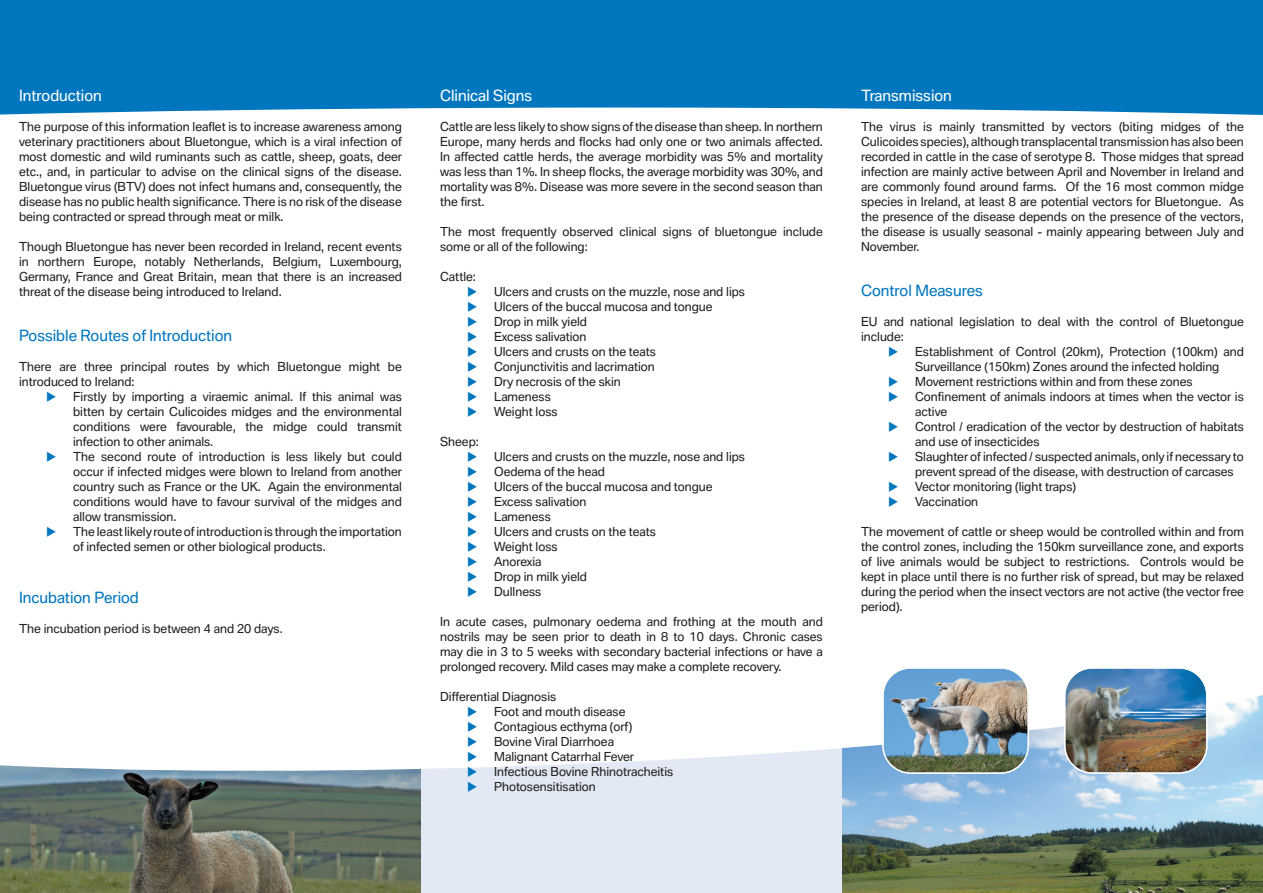
<style>
.page{position:relative;width:1263px;height:893px;background:#fff}
.page>*{position:absolute;margin:0;border:0;box-sizing:border-box;transform-origin:0 0}
.Heading_1{font:15px "BMW Type";color:#0076be}
.Heading_1-2{font:15px "BMW Type";color:#fff}
.Subtitle{font:15px "BMW Type";color:#fff}
.Body_Text_3{font:12px/15px "BMW Type";color:#231f20;text-align:justify}
.Body_Text{font:12px/15px "BMW Type";color:#231f20}
.Heading_1-3{font:12px "BMW Type";color:#231f20}
.s1{color:#0076be}
</style>
<div class="page">
<img style="left:842px;top:783px;width:421px;height:110px">
<img style="left:0;top:783px;width:421px;height:110px">
<div style="left:421px;top:9px;width:421px;height:884px;background:#e2e9f5"></div>
<svg style="left:0;top:695px;width:1263px;height:88px"></svg>
<div style="left:0;top:0;width:1263px;height:128px;background:#0076be"></div>
<div style="left:0;top:108px;width:1263px;height:57px;background:#fff"></div>
<img style="left:882px;top:668px;width:147px;height:106px">
<img style="left:1064px;top:668px;width:144px;height:106px">
<div style="left:421px;top:165px;width:421px;height:535px;background:#fff"></div>
<p class="Subtitle" style="left:19px;top:87px;width:84px">Introduction</p>
<p class="Body_Text_3" style="left:19px;top:119px;width:384px">The purpose of this information leaflet is to increase awareness among veterinary practitioners about Bluetongue, which is a viral infection of most domestic and wild ruminants such as cattle, sheep, goats, deer etc., and, in particular to advise on the clinical signs of the disease.<br>Bluetongue virus (BTV) does not infect humans and, consequently, the disease has no public health significance. There is no risk of the disease being contracted or spread through meat or milk.</p>
<p class="Body_Text_3" style="left:19px;top:239px;width:384px">Though Bluetongue has never been recorded in Ireland, recent events in northern Europe, notably Netherlands, Belgium, Luxembourg, Germany, France and Great Britain, mean that there is an increased threat of the disease being introduced to Ireland.</p>
<p class="Heading_1" style="left:19px;top:327px;width:214px">Possible Routes of Introduction</p>
<p class="Body_Text" style="left:19px;top:359px;width:384px">There are three principal routes by which Bluetongue might be introduced to Ireland:</p>
<p class="Body_Text_3" style="left:73px;top:389px;width:330px;text-indent:-27px"><span class="s1">◆</span> Firstly by importing a viraemic animal. If this animal was bitten by certain Culicoides midges and the environmental conditions were favourable, the midge could transmit infection to other animals.</p>
<p class="Body_Text_3" style="left:73px;top:449px;width:330px;text-indent:-27px"><span class="s1">◆</span> The second route of introduction is less likely but could occur if infected midges were blown to Ireland from another country such as France or the UK. Again the environmental conditions would have to favour survival of the midges and allow transmission.</p>
<p class="Body_Text_3" style="left:73px;top:524px;width:330px;text-indent:-27px"><span class="s1">◆</span> The least likely route of introduction is through the importation of infected semen or other biological products.</p>
<p class="Heading_1" style="left:19px;top:589px;width:121px">Incubation Period</p>
<p class="Body_Text_3" style="left:19px;top:621px;width:265px">The incubation period is between 4 and 20 days.</p>
<p class="Heading_1-2" style="left:440px;top:87px;width:94px">Clinical Signs</p>
<p class="Body_Text_3" style="left:440px;top:119px;width:384px">Cattle are less likely to show signs of the disease than sheep. In northern Europe, many herds and flocks had only one or two animals affected.<br>In affected cattle herds, the average morbidity was 5% and mortality was less than 1%. In sheep flocks, the average morbidity was 30%, and mortality was 8%. Disease was more severe in the second season than the first.</p>
<p class="Body_Text" style="left:440px;top:224px;width:384px">The most frequently observed clinical signs of bluetongue include some or all of the following:</p>
<p class="Body_Text_3" style="left:440px;top:269px;width:37px">Cattle:</p>
<p class="Body_Text_3" style="left:467px;top:284px;width:279px"><span class="s1">◆</span> Ulcers and crusts on the muzzle, nose and lips</p>
<p class="Body_Text_3" style="left:467px;top:299px;width:247px"><span class="s1">◆</span> Ulcers of the buccal mucosa and tongue</p>
<p class="Body_Text_3" style="left:467px;top:314px;width:121px"><span class="s1">◆</span> Drop in milk yield</p>
<p class="Body_Text_3" style="left:467px;top:329px;width:121px"><span class="s1">◆</span> Excess salivation</p>
<p class="Body_Text_3" style="left:467px;top:344px;width:190px"><span class="s1">◆</span> Ulcers and crusts on the teats</p>
<p class="Body_Text_3" style="left:467px;top:359px;width:189px"><span class="s1">◆</span> Conjunctivitis and lacrimation</p>
<p class="Body_Text_3" style="left:467px;top:374px;width:155px"><span class="s1">◆</span> Dry necrosis of the skin</p>
<p class="Body_Text_3" style="left:467px;top:389px;width:85px"><span class="s1">◆</span> Lameness</p>
<p class="Body_Text_3" style="left:467px;top:404px;width:92px"><span class="s1">◆</span> Weight loss</p>
<p class="Body_Text_3" style="left:440px;top:434px;width:40px">Sheep:</p>
<p class="Body_Text_3" style="left:467px;top:449px;width:279px"><span class="s1">◆</span> Ulcers and crusts on the muzzle, nose and lips</p>
<p class="Body_Text_3" style="left:467px;top:464px;width:139px"><span class="s1">◆</span> Oedema of the head</p>
<p class="Body_Text_3" style="left:467px;top:479px;width:247px"><span class="s1">◆</span> Ulcers of the buccal mucosa and tongue</p>
<p class="Body_Text_3" style="left:467px;top:494px;width:121px"><span class="s1">◆</span> Excess salivation</p>
<p class="Body_Text_3" style="left:467px;top:509px;width:85px"><span class="s1">◆</span> Lameness</p>
<p class="Body_Text_3" style="left:467px;top:524px;width:190px"><span class="s1">◆</span> Ulcers and crusts on the teats</p>
<p class="Body_Text_3" style="left:467px;top:539px;width:92px"><span class="s1">◆</span> Weight loss</p>
<p class="Body_Text_3" style="left:467px;top:554px;width:76px"><span class="s1">◆</span> Anorexia</p>
<p class="Body_Text_3" style="left:467px;top:569px;width:121px"><span class="s1">◆</span> Drop in milk yield</p>
<p class="Body_Text_3" style="left:467px;top:584px;width:76px"><span class="s1">◆</span> Dullness</p>
<p class="Body_Text" style="left:440px;top:614px;width:384px;text-align:justify">In acute cases, pulmonary oedema and frothing at the mouth and nostrils may be seen prior to death in 8 to 10 days. Chronic cases may die in 3 to 5 weeks with secondary bacterial infections or have a prolonged recovery. Mild cases may make a complete recovery.</p>
<p class="Heading_1-3" style="left:440px;top:690px;width:118px">Differential Diagnosis</p>
<p class="Body_Text_3" style="left:467px;top:704px;width:160px"><span class="s1">◆</span> Foot and mouth disease</p>
<p class="Body_Text_3" style="left:467px;top:719px;width:167px"><span class="s1">◆</span> Contagious ecthyma (orf)</p>
<p class="Body_Text_3" style="left:467px;top:734px;width:148px"><span class="s1">◆</span> Bovine Viral Diarrhoea</p>
<p class="Body_Text_3" style="left:467px;top:749px;width:168px"><span class="s1">◆</span> Malignant Catarrhal Fever</p>
<p class="Body_Text_3" style="left:467px;top:764px;width:208px"><span class="s1">◆</span> Infectious Bovine Rhinotracheitis</p>
<p class="Body_Text_3" style="left:467px;top:779px;width:130px"><span class="s1">◆</span> Photosensitisation</p>
<p class="Heading_1-2" style="left:861px;top:87px;width:92px">Transmission</p>
<p class="Body_Text_3" style="left:861px;top:119px;width:384px">The virus is mainly transmitted by vectors (biting midges of the Culicoides species), although transplacental transmission has also been recorded in cattle in the case of serotype 8. Those midges that spread infection are mainly active between April and November in Ireland and are commonly found around farms. Of the 16 most common midge species in Ireland, at least 8 are potential vectors for Bluetongue. As the presence of the disease depends on the presence of the vectors, the disease is usually seasonal - mainly appearing between July and November.</p>
<p class="Heading_1" style="left:861px;top:282px;width:123px">Control Measures</p>
<p class="Body_Text_3" style="left:861px;top:314px;width:384px">EU and national legislation to deal with the control of Bluetongue include:</p>
<p class="Body_Text_3" style="left:888px;top:344px;width:357px;text-align:center"><span class="s1">◆</span> Establishment of Control (20km), Protection (100km) and<br>Surveillance (150km) Zones around the infected holding</p>
<p class="Body_Text_3" style="left:888px;top:374px;width:306px"><span class="s1">◆</span> Movement restrictions within and from these zones</p>
<p class="Body_Text_3" style="left:915px;top:389px;width:330px;text-indent:-27px"><span class="s1">◆</span> Confinement of animals indoors at times when the vector is active</p>
<p class="Body_Text_3" style="left:915px;top:419px;width:330px;text-indent:-27px"><span class="s1">◆</span> Control / eradication of the vector by destruction of habitats and use of insecticides</p>
<p class="Body_Text_3" style="left:915px;top:449px;width:330px;text-indent:-27px"><span class="s1">◆</span> Slaughter of infected / suspected animals, only if necessary to prevent spread of the disease, with destruction of carcases</p>
<p class="Body_Text_3" style="left:888px;top:479px;width:189px"><span class="s1">◆</span> Vector monitoring (light traps)</p>
<p class="Body_Text_3" style="left:888px;top:494px;width:92px"><span class="s1">◆</span> Vaccination</p>
<p class="Body_Text_3" style="left:861px;top:524px;width:384px">The movement of cattle or sheep would be controlled within and from the control zones, including the 150km surveillance zone, and exports of live animals would be subject to restrictions. Controls would be kept in place until there is no further risk of spread, but may be relaxed during the period when the insect vectors are not active (the vector free period).</p>
</div>
